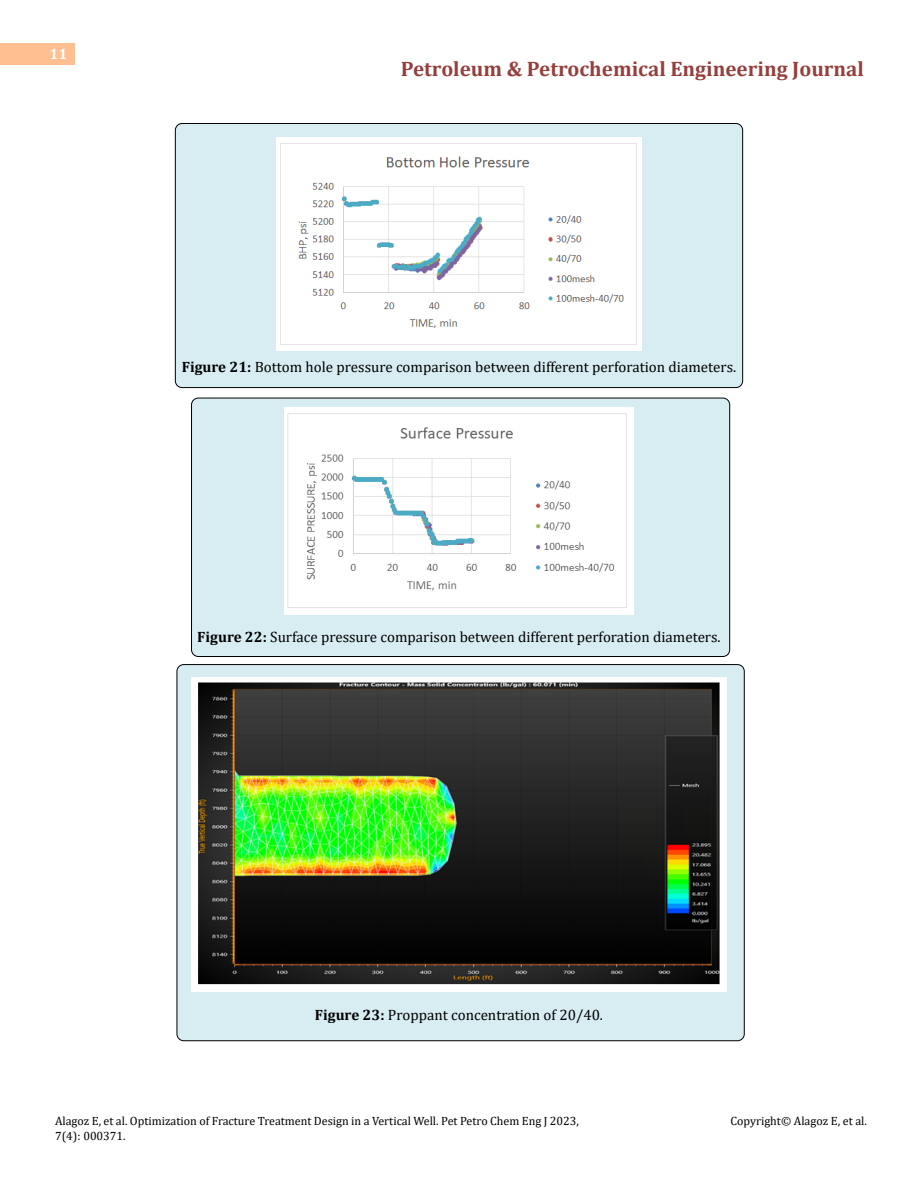
<style>
.page{position:relative;width:918px;height:1188px;background:#fff}
.page>*{position:absolute;margin:0;border:0;box-sizing:border-box;transform-origin:0 0}
.t1{font:700 21px "Cambria";color:#953f3c}
.t2{font:15px "Cambria";color:#000}
.t3{font:700 15px "Cambria";color:#fff}
.t4{font:12px/14.4px "Cambria";color:#000}
.s1{font-weight:700}
</style>
<div class="page">
<div style="left:0;top:43px;width:75px;height:21px;background:#ffbf91"></div>
<div style="left:177px;top:665px;width:567px;height:376px;background:#d8edf2;border-radius:7px"></div>
<div style="left:192px;top:398px;width:538px;height:259px;background:#d8edf2;border-radius:7px"></div>
<div style="left:191px;top:398px;width:539px;height:259px;border:1px solid #000;border-radius:7px"></div>
<div style="left:175px;top:123px;width:568px;height:265px;background:#d8edf2;border-radius:7px"></div>
<div style="left:175px;top:123px;width:568px;height:265px;border:1px solid #000;border-radius:7px"></div>
<img style="left:276px;top:138px;width:366px;height:213px">
<img style="left:285px;top:408px;width:348px;height:207px">
<img style="left:191px;top:678px;width:536px;height:314px">
<p class="t3" style="left:50px;top:44px;width:19px">11</p>
<h1 class="t1" style="left:401px;top:54px;width:465px">Petroleum &amp; Petrochemical Engineering Journal</h1>
<p class="t2" style="left:182px;top:358px;width:556px"><span class="s1">Figure 21:</span> Bottom hole pressure comparison between different perforation diameters.</p>
<p class="t2" style="left:197px;top:628px;width:525px"><span class="s1">Figure 22:</span> Surface pressure comparison between different perforation diameters.</p>
<p class="t2" style="left:315px;top:1006px;width:290px"><span class="s1">Figure 23:</span> Proppant concentration of 20/40.</p>
<p class="t4" style="left:55px;top:1114px;width:525px">Alagoz E, et al. Optimization of Fracture Treatment Design in a Vertical Well. Pet Petro Chem Eng J 2023,<br>7(4): 000371.</p>
<p class="t4" style="left:731px;top:1114px;width:138px">Copyright© Alagoz E, et al.</p>
</div>
